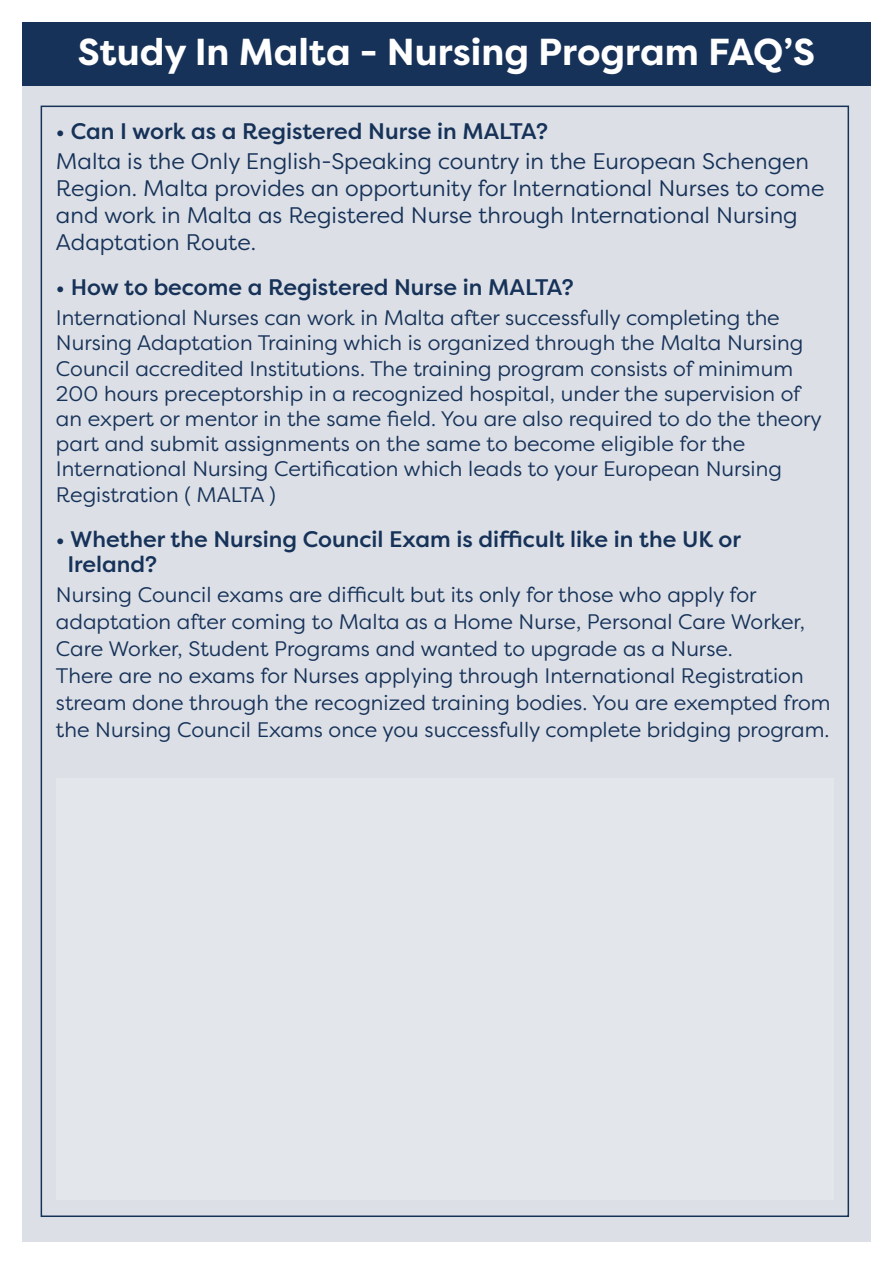
<style>
.page{position:relative;width:893px;height:1263px;background:#fff}
.page>*{position:absolute;margin:0;border:0;box-sizing:border-box;transform-origin:0 0}
.t1{font:700 37.5px "Filson Pro";color:#fff}
.t2{font:22.5px/27px "Filson Pro";color:#173259}
.t3{font:500 22.5px/25.5px "Filson Pro";color:#173259}
.t4{font:21px/25.2px "Filson Pro";color:#173259}
</style>
<div class="page">
<div style="left:22px;top:22px;width:849px;height:1219px;background:#dce0e6"></div>
<div style="left:22px;top:22px;width:849px;height:64px;background:#173259"></div>
<div style="left:56px;top:778px;width:778px;height:421px;background:#e3e7eb"></div>
<h1 class="t1" style="left:78px;top:37px;width:739px">Study In Malta - Nursing Program FAQ’S</h1>
<p class="t3" style="left:56px;top:121px;width:494px">ï Can I work as a Registered Nurse in MALTA?</p>
<p class="t2" style="left:56px;top:150px;width:770px">Malta is the Only English-Speaking country in the European Schengen Region. Malta provides an opportunity for International Nurses to come and work in Malta as Registered Nurse through International Nursing Adaptation Route.</p>
<p class="t3" style="left:56px;top:277px;width:519px">ï How to become a Registered Nurse in MALTA?</p>
<p class="t4" style="left:56px;top:307px;width:767px">International Nurses can work in Malta after successfully completing the Nursing Adaptation Training which is organized through the Malta Nursing Council accredited Institutions. The training program consists of minimum 200 hours preceptorship in a recognized hospital, under the supervision of an expert or mentor in the same field. You are also required to do the theory part and submit assignments on the same to become eligible for the International Nursing Certification which leads to your European Nursing Registration ( MALTA )</p>
<p class="t3" style="left:67px;top:526px;width:675px;text-indent:-11px">• Whether the Nursing Council Exam is difficult like in the UK or<br>Ireland?</p>
<p class="t4" style="left:56px;top:581px;width:776px;line-height:27px">Nursing Council exams are difficult but its only for those who apply for adaptation after coming to Malta as a Home Nurse, Personal Care Worker, Care Worker, Student Programs and wanted to upgrade as a Nurse.<br>There are no exams for Nurses applying through International Registration stream done through the recognized training bodies. You are exempted from the Nursing Council Exams once you successfully complete bridging program.</p>
</div>
